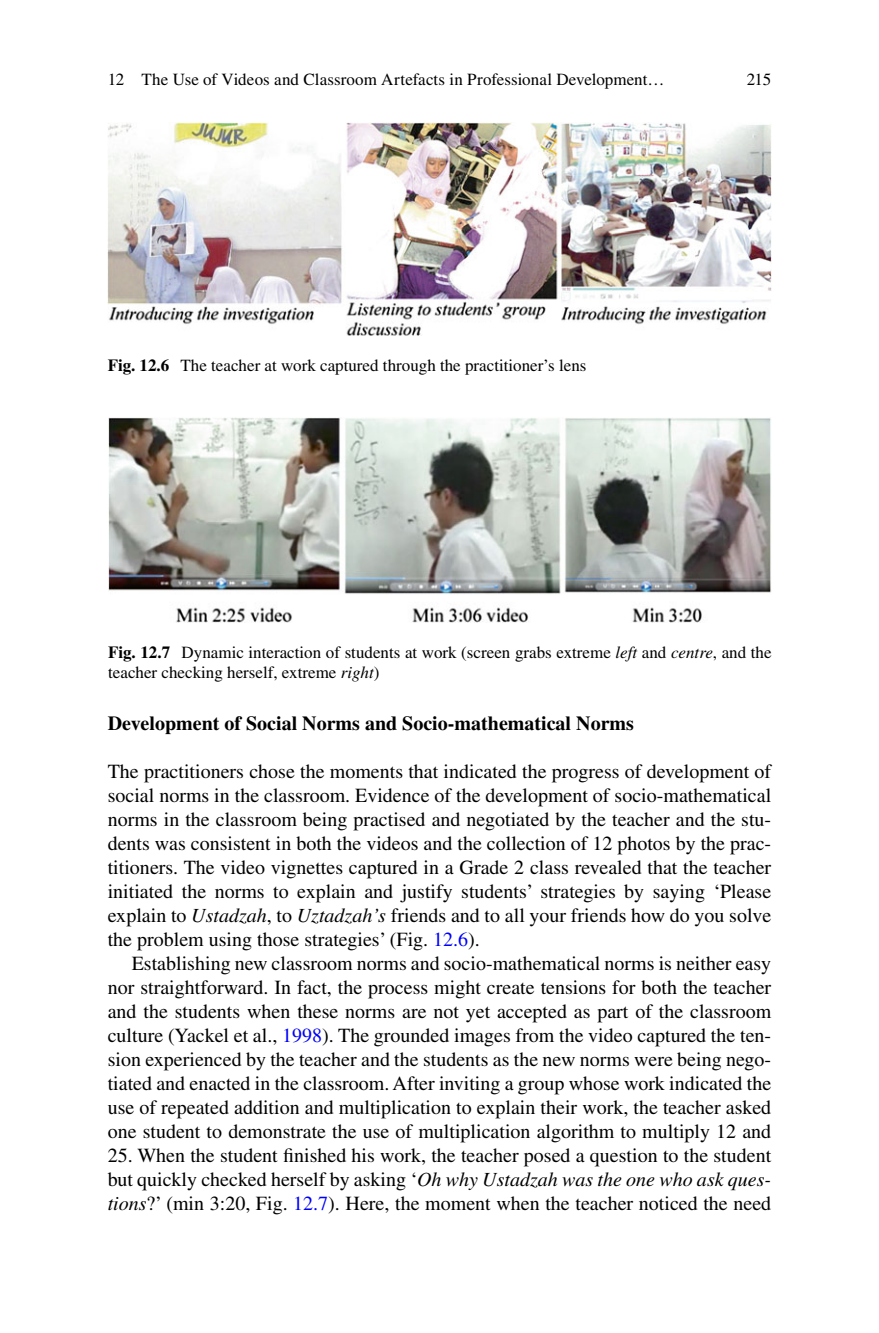
<style>
.page{position:relative;width:879px;height:1333px;background:#fff}
.page>*{position:absolute;margin:0;border:0;box-sizing:border-box;transform-origin:0 0}
.t1{font:20px/24px "Htxnkx Ltyhsn Times";color:#000;text-align:justify}
.t2{font:700 20px "Kpssgp Phscmp Times";color:#000}
.t3{font:17px/20px "Htxnkx Ltyhsn Times";color:#000}
.s1{font-family:"Kpssgp Phscmp Times";font-weight:700}
.s2{font-family:"Qmnjkx Rvyngk Times";font-style:italic}
.s3{color:#0000fa}
</style>
<div class="page">
<img style="left:108px;top:122px;width:663px;height:213px">
<img style="left:108px;top:417px;width:663px;height:205px">
<p class="t3" style="left:108px;top:71px;width:558px">12 The Use of Videos and Classroom Artefacts in Professional Development…</p>
<p class="t3" style="left:747px;top:71px;width:26px">215</p>
<p class="t3" style="left:108px;top:356px;width:480px"><span class="s1">Fig. 12.6</span> The teacher at work captured through the practitioner’s lens</p>
<p class="t3" style="left:108px;top:644px;width:665px"><span class="s1">Fig. 12.7</span> Dynamic interaction of students at work (screen grabs extreme <span class="s2">left</span> and <span class="s2">centre</span> , and the teacher checking herself, extreme <span class="s2">right</span> )</p>
<p class="t2" style="left:108px;top:715px;width:528px">Development of Social Norms and Socio-mathematical Norms</p>
<p class="t1" style="left:108px;top:761px;width:665px">The practitioners chose the moments that indicated the progress of development of social norms in the classroom. Evidence of the development of socio-mathematical norms in the classroom being practised and negotiated by the teacher and the stu&shy;dents was consistent in both the videos and the collection of 12 photos by the prac&shy;titioners. The video vignettes captured in a Grade 2 class revealed that the teacher initiated the norms to explain and justify students’ strategies by saying ‘Please explain to <span class="s2">Ustadzah</span> , to <span class="s2">Uztadzah’s</span> friends and to all your friends how do you solve the problem using those strategies’ (Fig. <span class="s3">12.6</span> ).</p>
<p class="t1" style="left:108px;top:953px;width:665px;text-indent:24px">Establishing new classroom norms and socio-mathematical norms is neither easy nor straightforward. In fact, the process might create tensions for both the teacher and the students when these norms are not yet accepted as part of the classroom culture (Yackel et al., <span class="s3">1998</span> ). The grounded images from the video captured the ten&shy;sion experienced by the teacher and the students as the new norms were being nego&shy;tiated and enacted in the classroom. After inviting a group whose work indicated the use of repeated addition and multiplication to explain their work, the teacher asked one student to demonstrate the use of multiplication algorithm to multiply 12 and</p>
<p class="t1" style="left:108px;top:1145px;width:665px">25. When the student finished his work, the teacher posed a question to the student but quickly checked herself by asking ‘ <span class="s2">Oh why Ustadzah was the one who ask ques&shy;tions</span> ?’ (min 3:20, Fig. <span class="s3">12.7</span> ). Here, the moment when the teacher noticed the need</p>
</div>
